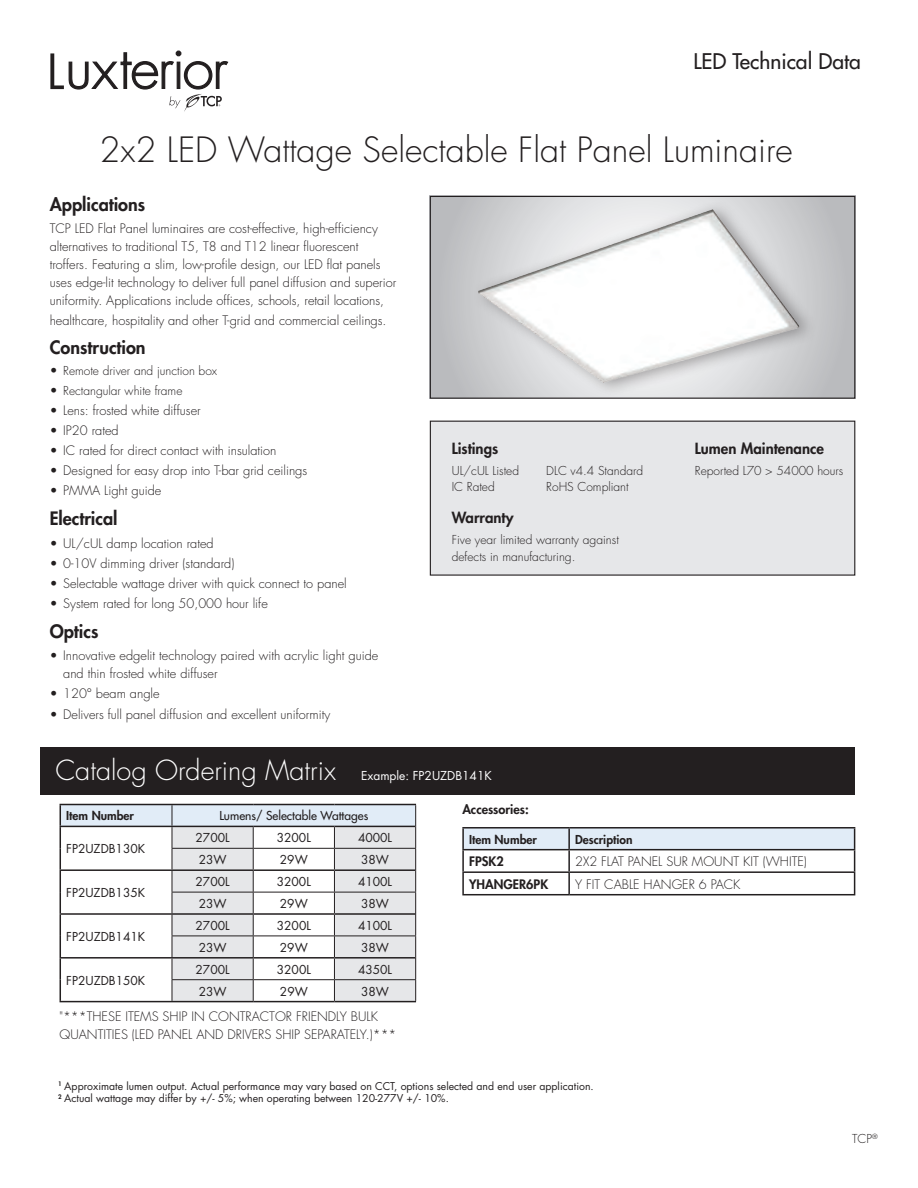
<style>
.page{position:relative;width:918px;height:1188px;background:#fff}
.page>*{position:absolute;margin:0;border:0;box-sizing:border-box;transform-origin:0 0}
.t1{font:300 33.9px "Futura Std";color:#231f20}
.t2{font:300 27px "Futura Std";color:#fff}
.t3{font:500 21px "Futura Std";color:#231f20}
.t4{font:800 18px "Futura Std";color:#231f20}
.t5{font:800 15px "Futura Std";color:#231f20}
.t6{font:300 12.75px/18px "Futura Std";color:#231f20}
.t7{font:800 12.75px "Futura Std";color:#231f20}
.t8{font:300 12px/16.5px "Futura Std";color:#231f20}
.t9{font:12px "Futura Std";color:#231f20}
.t10{font:800 12px "Futura Std";color:#231f20}
.t11{font:500 12px "Futura Std";color:#231f20}
.t12{font:12px "Futura Std";color:#fff}
.t13{font:10.5px/12.6px "Futura Std";color:#231f20}
.s1{font-size:12.75px}
</style>
<div class="page">
<div style="left:40px;top:747px;width:815px;height:48px;background:#231f20"></div>
<div style="left:430px;top:196px;width:425px;height:203px;background:#bdbec1"></div>
<div style="left:430px;top:196px;width:425px;height:203px;border:1px solid #231f20"></div>
<div style="left:430px;top:421px;width:425px;height:154px;background:#e6e7e9"></div>
<div style="left:430px;top:421px;width:425px;height:155px;border:1px solid #231f20"></div>
<div style="left:472px;top:200px;width:346px;height:197px;background:#231f20;opacity:.4"></div>
<img style="left:475px;top:207px;width:327px;height:179px">
<svg style="left:50px;top:51px;width:178px;height:61px"></svg>
<hr style="left:60px;top:804px;width:112px;height:1px;background:#231f20">
<svg style="left:60px;top:805px;width:356px;height:197px"></svg>
<hr style="left:172px;top:804px;width:81px;height:1px;background:#231f20">
<hr style="left:253px;top:804px;width:81px;height:1px;background:#231f20">
<hr style="left:334px;top:804px;width:82px;height:1px;background:#231f20">
<hr style="left:60px;top:826px;width:112px;height:1px;background:#231f20">
<hr style="left:172px;top:826px;width:81px;height:1px;background:#231f20">
<hr style="left:253px;top:826px;width:81px;height:1px;background:#231f20">
<hr style="left:334px;top:826px;width:81px;height:1px;background:#231f20">
<hr style="left:462px;top:827px;width:107px;height:2px;background:#231f20">
<hr style="left:462px;top:829px;width:2px;height:20px;background:#231f20">
<hr style="left:569px;top:827px;width:286px;height:2px;background:#231f20">
<hr style="left:462px;top:849px;width:107px;height:1px;background:#231f20">
<hr style="left:462px;top:850px;width:2px;height:21px;background:#231f20">
<hr style="left:462px;top:871px;width:107px;height:2px;background:#231f20">
<hr style="left:462px;top:873px;width:2px;height:21px;background:#231f20">
<svg style="left:463px;top:828px;width:392px;height:66px"></svg>
<hr style="left:462px;top:894px;width:107px;height:1px;background:#231f20">
<hr style="left:569px;top:894px;width:286px;height:1px;background:#231f20">
<h3 class="t3" style="left:693px;top:48px;width:169px">LED Technical Data</h3>
<h1 class="t1" style="left:99px;top:129px;width:695px">2x2 LED Wattage Selectable Flat Panel Luminaire</h1>
<h3 class="t4" style="left:50px;top:193px;width:97px">Applications</h3>
<p class="t6" style="left:50px;top:220px;width:348px">TCP LED Flat Panel luminaires are cost-effective, high-efficiency alternatives to traditional T5, T8 and T12 linear fluorescent troffers. Featuring a slim, low-profile design, our LED flat panels uses edge-lit technology to deliver full panel diffusion and superior uniformity. Applications include offices, schools, retail locations,</p>
<p class="t6" style="left:50px;top:311px;width:338px">healthcare, hospitality and other T-grid and commercial ceilings.</p>
<h3 class="t4" style="left:50px;top:336px;width:97px">Construction</h3>
<p class="t8" style="left:50px;top:362px;width:169px"><span class="s1">•</span> Remote driver and junction box</p>
<p class="t8" style="left:50px;top:382px;width:134px"><span class="s1">•</span> Rectangular white frame</p>
<p class="t6" style="left:50px;top:402px;width:153px">• Lens: frosted white diffuser</p>
<p class="t6" style="left:50px;top:422px;width:70px">• IP20 rated</p>
<p class="t6" style="left:50px;top:442px;width:228px">• IC rated for direct contact with insulation</p>
<p class="t6" style="left:50px;top:462px;width:259px">• Designed for easy drop into T-bar grid ceilings</p>
<p class="t6" style="left:50px;top:482px;width:113px">• PMMA Light guide</p>
<h3 class="t4" style="left:50px;top:507px;width:69px">Electrical</h3>
<p class="t6" style="left:50px;top:534px;width:166px">• UL/cUL damp location rated</p>
<p class="t6" style="left:50px;top:555px;width:186px">• 0-10V dimming driver (standard)</p>
<p class="t6" style="left:50px;top:575px;width:299px">• Selectable wattage driver with quick connect to panel</p>
<p class="t6" style="left:50px;top:595px;width:220px">• System rated for long 50,000 hour life</p>
<h3 class="t4" style="left:50px;top:620px;width:50px">Optics</h3>
<p class="t6" style="left:63px;top:647px;width:317px;text-indent:-14px">• Innovative edgelit technology paired with acrylic light guide and thin frosted white diffuser</p>
<p class="t6" style="left:50px;top:685px;width:111px">• 120° beam angle</p>
<p class="t6" style="left:50px;top:705px;width:282px">• Delivers full panel diffusion and excellent uniformity</p>
<p class="t5" style="left:452px;top:439px;width:48px">Listings</p>
<p class="t8" style="left:452px;top:462px;width:69px">UL/cUL Listed</p>
<p class="t8" style="left:546px;top:462px;width:98px">DLC v4.4 Standard</p>
<p class="t8" style="left:452px;top:479px;width:45px">IC Rated</p>
<p class="t8" style="left:546px;top:479px;width:84px">RoHS Compliant</p>
<p class="t5" style="left:452px;top:508px;width:63px">Warranty</p>
<p class="t8" style="left:452px;top:532px;width:169px">Five year limited warranty against defects in manufacturing.</p>
<p class="t5" style="left:695px;top:439px;width:131px">Lumen Maintenance</p>
<p class="t8" style="left:695px;top:462px;width:150px">Reported L70 &gt; 54000 hours</p>
<h2 class="t2" style="left:55px;top:754px;width:282px">Catalog Ordering Matrix</h2>
<p class="t12" style="left:361px;top:768px;width:132px">Example: FP2UZDB141K</p>
<p class="t10" style="left:66px;top:808px;width:69px">Item Number</p>
<p class="t11" style="left:219px;top:808px;width:150px">Lumens/ Selectable Wattages</p>
<p class="t9" style="left:66px;top:841px;width:80px">FP2UZDB130K</p>
<p class="t9" style="left:196px;top:830px;width:36px">2700L</p>
<p class="t9" style="left:277px;top:830px;width:36px">3200L</p>
<p class="t9" style="left:358px;top:830px;width:36px">4000L</p>
<p class="t9" style="left:199px;top:852px;width:29px">23W</p>
<p class="t9" style="left:280px;top:852px;width:29px">29W</p>
<p class="t9" style="left:361px;top:852px;width:29px">38W</p>
<p class="t9" style="left:66px;top:885px;width:80px">FP2UZDB135K</p>
<p class="t9" style="left:66px;top:929px;width:80px">FP2UZDB141K</p>
<p class="t9" style="left:196px;top:874px;width:36px">2700L</p>
<p class="t9" style="left:277px;top:874px;width:36px">3200L</p>
<p class="t9" style="left:358px;top:874px;width:36px">4100L</p>
<p class="t9" style="left:199px;top:896px;width:29px">23W</p>
<p class="t9" style="left:280px;top:896px;width:29px">29W</p>
<p class="t9" style="left:361px;top:896px;width:29px">38W</p>
<p class="t9" style="left:196px;top:918px;width:36px">2700L</p>
<p class="t9" style="left:277px;top:918px;width:36px">3200L</p>
<p class="t9" style="left:358px;top:918px;width:36px">4100L</p>
<p class="t9" style="left:199px;top:940px;width:29px">23W</p>
<p class="t9" style="left:280px;top:940px;width:29px">29W</p>
<p class="t9" style="left:361px;top:940px;width:29px">38W</p>
<p class="t9" style="left:196px;top:962px;width:36px">2700L</p>
<p class="t9" style="left:277px;top:962px;width:36px">3200L</p>
<p class="t9" style="left:358px;top:962px;width:36px">4350L</p>
<p class="t9" style="left:199px;top:984px;width:29px">23W</p>
<p class="t9" style="left:280px;top:984px;width:29px">29W</p>
<p class="t9" style="left:361px;top:984px;width:29px">38W</p>
<p class="t6" style="left:60px;top:1008px;width:338px">"***THESE ITEMS SHIP IN CONTRACTOR FRIENDLY BULK<br>QUANTITIES (LED PANEL AND DRIVERS SHIP SEPARATELY.)***</p>
<p class="t9" style="left:66px;top:973px;width:80px">FP2UZDB150K</p>
<p class="t7" style="left:462px;top:801px;width:68px">Accessories:</p>
<p class="t10" style="left:469px;top:832px;width:69px">Item Number</p>
<p class="t10" style="left:575px;top:832px;width:59px">Description</p>
<p class="t7" style="left:469px;top:853px;width:36px">FPSK2</p>
<p class="t6" style="left:575px;top:853px;width:233px">2X2 FLAT PANEL SUR MOUNT KIT (WHITE)</p>
<p class="t7" style="left:469px;top:876px;width:81px">YHANGER6PK</p>
<p class="t6" style="left:575px;top:875px;width:167px">Y FIT CABLE HANGER 6 PACK</p>
<p class="t13" style="left:58px;top:1080px;width:537px"><sup>1</sup> Approximate lumen output. Actual performance may vary based on CCT, options selected and end user application.<br><sup>2</sup> Actual wattage may differ by +/- 5%; when operating between 120-277V +/- 10%.</p>
<p class="t8" style="left:852px;top:1131px;width:27px">TCP<sup>®</sup></p>
</div>
